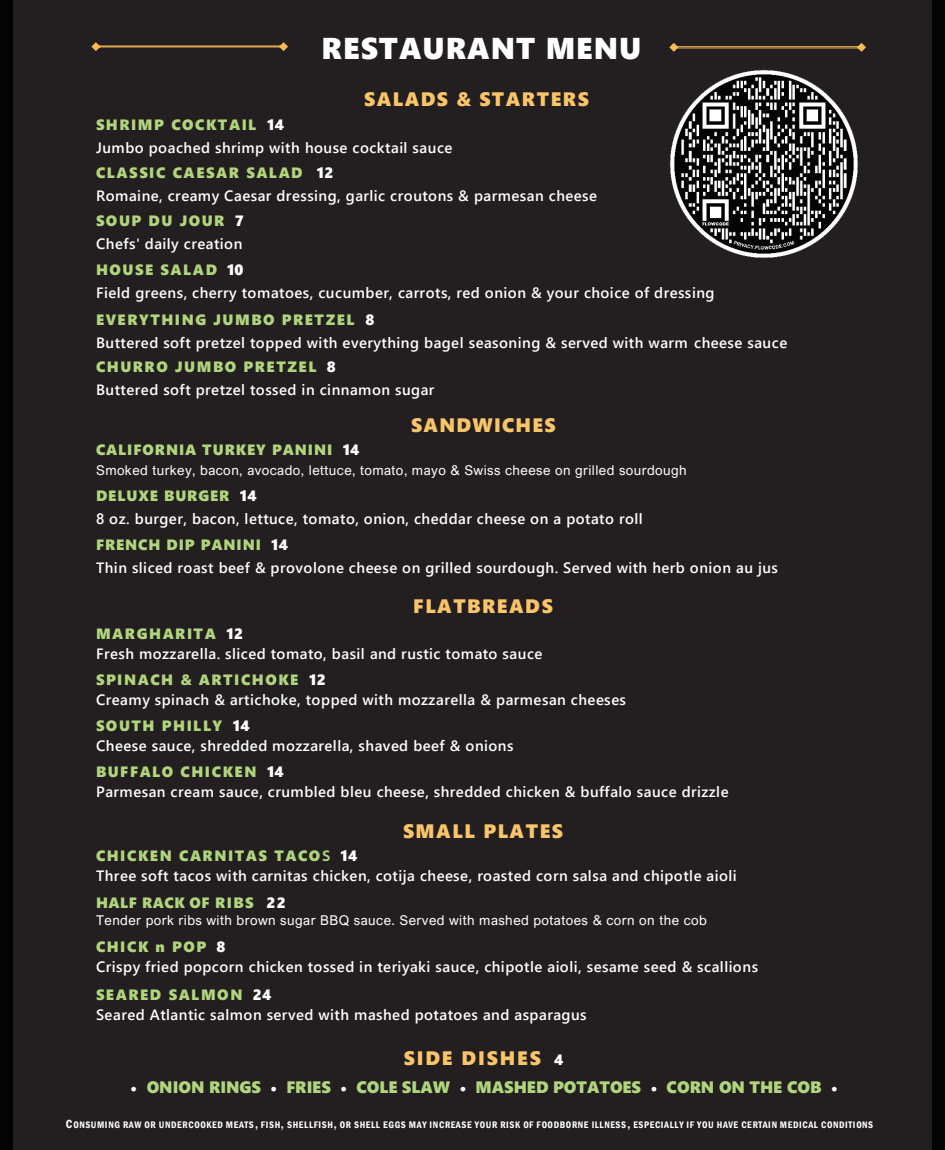
<style>
.page{position:relative;width:945px;height:1150px;background:#040503}
.page>*{position:absolute;margin:0;border:0;box-sizing:border-box;transform-origin:0 0}
.t1{font:30px "Segoe UI Black";letter-spacing:.035em;color:#fff}
.t2{font:19.5px "Segoe UI Black";letter-spacing:.075em;color:#fac469}
.t3{font:19.5px "Segoe UI Black";letter-spacing:.095em;color:#fac469}
.t4{font:16.5px "Segoe UI Black";color:#b1d57d}
.t5{font:600 15px "Segoe UI";letter-spacing:.035em;color:#fff}
.t6{font:15px "Segoe UI Black";letter-spacing:.095em;color:#b1d57d}
.t7{font:15px "Segoe UI Black";letter-spacing:.06em;color:#b1d57d}
.t8{font:15px "Segoe UI Black";letter-spacing:.04em;color:#b1d57d}
.t9{font:13.5px "Arial Nova";letter-spacing:.03em;color:#fff}
.t10{font:600 condensed 9.75px "Franklin Gothic";letter-spacing:.06em;color:#fff}
.s1{color:#fff}
.s2{font-family:"Selawik";font-weight:600}
.s3{font-size:15px;color:#fff}
.s4{font-size:12px}
</style>
<div class="page">
<div style="left:13px;top:0;width:918px;height:1150px;background:#231f20"></div>
<svg style="left:669px;top:43px;width:197px;height:9px"></svg>
<svg style="left:91px;top:42px;width:197px;height:9px"></svg>
<img style="left:667px;top:67px;width:195px;height:195px">
<h1 class="t1" style="left:321px;top:27px;width:321px">RESTAURANT MENU</h1>
<h2 class="t2" style="left:364px;top:85px;width:226px">SALADS &amp; STARTERS</h2>
<p class="t6" style="left:96px;top:113px;width:190px">SHRIMP COCKTAIL <span class="s1">14</span></p>
<p class="t5" style="left:96px;top:135px;width:358px">Jumbo poached shrimp with house cocktail sauce</p>
<p class="t6" style="left:96px;top:162px;width:239px">CLASSIC CAESAR SALAD <span class="s1">12</span></p>
<p class="t5" style="left:96px;top:184px;width:503px">Romaine, creamy Caesar dressing, garlic croutons &amp; parmesan cheese</p>
<p class="t6" style="left:96px;top:209px;width:149px">SOUP DU JOUR <span class="s1">7</span></p>
<p class="t5" style="left:96px;top:231px;width:148px">Chefs' daily creation</p>
<p class="t6" style="left:96px;top:259px;width:149px">HOUSE SALAD <span class="s1">10</span></p>
<p class="t5" style="left:96px;top:280px;width:620px">Field greens, cherry tomatoes, cucumber, carrots, red onion &amp; your choice of dressing</p>
<p class="t6" style="left:96px;top:309px;width:280px">EVERYTHING JUMBO PRETZEL <span class="s1">8</span></p>
<p class="t5" style="left:96px;top:331px;width:693px">Buttered soft pretzel topped with everything bagel seasoning &amp; served with warm cheese sauce</p>
<p class="t6" style="left:96px;top:356px;width:241px">CHURRO JUMBO PRETZEL <span class="s1">8</span></p>
<p class="t5" style="left:96px;top:378px;width:340px">Buttered soft pretzel tossed in cinnamon sugar</p>
<h2 class="t2" style="left:411px;top:411px;width:146px">SANDWICHES</h2>
<p class="t7" style="left:96px;top:439px;width:265px">CALIFORNIA TURKEY PANINI <span class="s1">14</span></p>
<p class="t9" style="left:96px;top:463px;width:592px">Smoked turkey, bacon, avocado, lettuce, tomato, mayo &amp; Swiss cheese on grilled sourdough</p>
<p class="t7" style="left:96px;top:484px;width:162px">DELUXE BURGER <span class="s1">14</span></p>
<p class="t5" style="left:96px;top:506px;width:548px">8 oz. burger, bacon, lettuce, tomato, onion, cheddar cheese on a potato roll</p>
<p class="t7" style="left:96px;top:534px;width:194px">FRENCH DIP PANINI <span class="s1">14</span></p>
<p class="t5" style="left:96px;top:555px;width:683px">Thin sliced roast beef &amp; provolone cheese on grilled sourdough. Served with herb onion au jus</p>
<h2 class="t2" style="left:413px;top:592px;width:141px">FLATBREADS</h2>
<p class="t6" style="left:96px;top:622px;width:149px">MARGHARITA <span class="s1">12</span></p>
<p class="t5" style="left:96px;top:641px;width:448px">Fresh mozzarella. sliced tomato, basil and rustic tomato sauce</p>
<p class="t6" style="left:96px;top:669px;width:231px">SPINACH &amp; ARTICHOKE <span class="s1">12</span></p>
<p class="t5" style="left:96px;top:687px;width:531px">Creamy spinach &amp; artichoke, topped with mozzarella &amp; parmesan cheeses</p>
<p class="t6" style="left:96px;top:715px;width:155px">SOUTH PHILLY <span class="s1">14</span></p>
<p class="t5" style="left:96px;top:734px;width:419px">Cheese sauce, shredded mozzarella, shaved beef &amp; onions</p>
<p class="t6" style="left:96px;top:761px;width:189px">BUFFALO CHICKEN <span class="s1">14</span></p>
<p class="t5" style="left:96px;top:780px;width:634px">Parmesan cream sauce, crumbled bleu cheese, shredded chicken &amp; buffalo sauce drizzle</p>
<h2 class="t2" style="left:403px;top:817px;width:161px">SMALL PLATES</h2>
<p class="t6" style="left:96px;top:845px;width:263px">CHICKEN CARNITAS TACO<span class="s2">S</span> <span class="s1">14</span></p>
<p class="t5" style="left:96px;top:864px;width:642px">Three soft tacos with carnitas chicken, cotija cheese, roasted corn salsa and chipotle aioli</p>
<p class="t8" style="left:96px;top:891px;width:191px">HALF RACK OF RIBS <span class="s1">22</span></p>
<p class="t9" style="left:96px;top:912px;width:612px">Tender pork ribs with brown sugar BBQ sauce. Served with mashed potatoes &amp; corn on the cob</p>
<p class="t6" style="left:96px;top:936px;width:131px">CHICK n POP <span class="s1">8</span></p>
<p class="t5" style="left:96px;top:955px;width:663px">Crispy fried popcorn chicken tossed in teriyaki sauce, chipotle aioli, sesame seed &amp; scallions</p>
<p class="t6" style="left:96px;top:984px;width:177px">SEARED SALMON <span class="s1">24</span></p>
<p class="t5" style="left:96px;top:1003px;width:492px">Seared Atlantic salmon served with mashed potatoes and asparagus</p>
<h2 class="t3" style="left:404px;top:1043px;width:161px">SIDE DISHES <span class="s3">4</span></h2>
<p class="t4" style="left:130px;top:1075px;width:709px"><span class="s1">•</span> ONION RINGS <span class="s1">•</span> FRIES <span class="s1">•</span> COLE SLAW <span class="s1">•</span> MASHED POTATOES <span class="s1">•</span> CORN ON THE COB <span class="s1">•</span></p>
<p class="t10" style="left:66px;top:1118px;width:809px"><span class="s4">C</span>ONSUMING RAW OR UNDERCOOKED MEATS<span class="s4">,</span> FISH<span class="s4">,</span> SHELLFISH<span class="s4">,</span> OR SHELL EGGS MAY INCREASE YOUR RISK OF FOODBORNE ILLNESS<span class="s4">,</span> ESPECIALLY IF YOU HAVE CERTAIN MEDICAL CONDITIONS</p>
</div>
